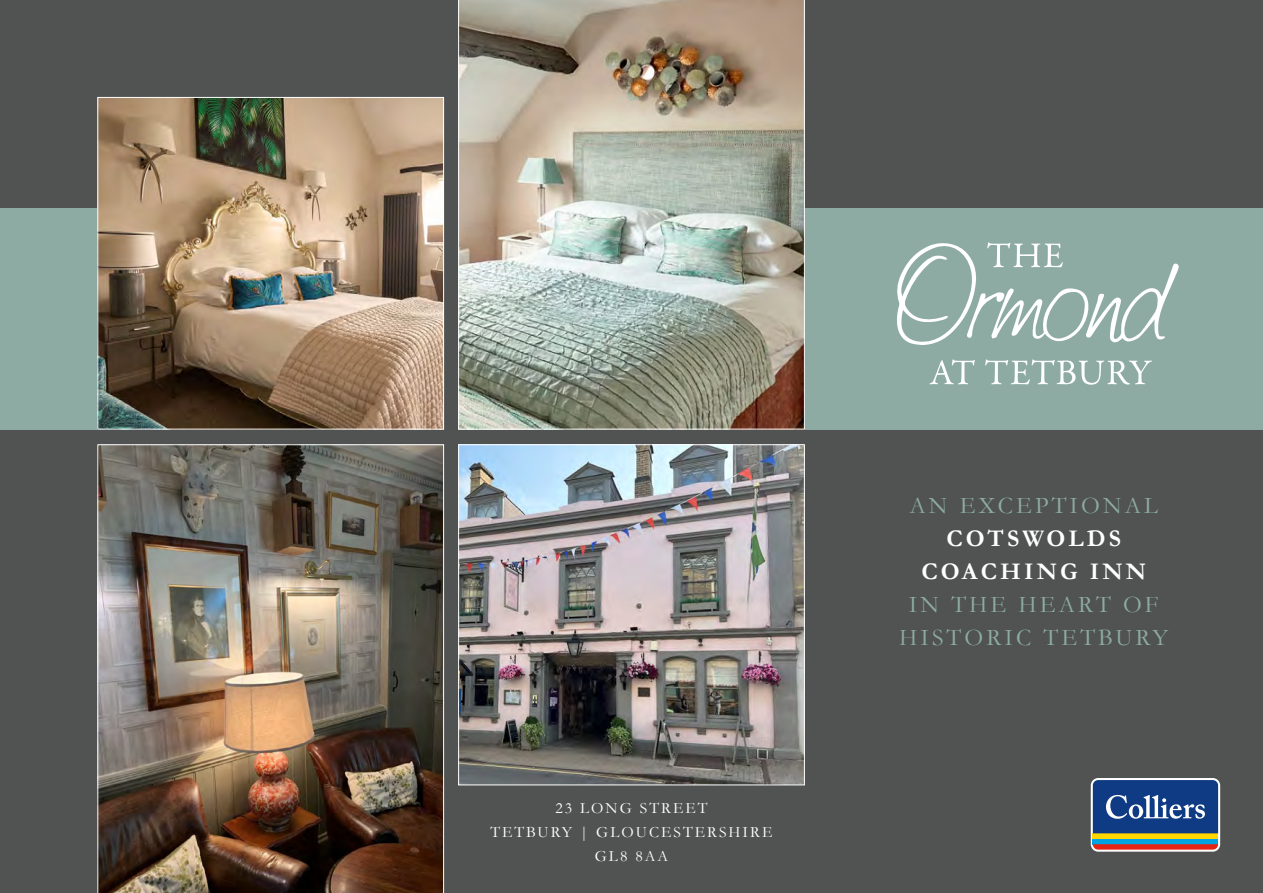
<style>
.page{position:relative;width:1263px;height:893px;background:#505352}
.page>*{position:absolute;margin:0;border:0;box-sizing:border-box;transform-origin:0 0}
.t1{font:24px/33px "Garamond";letter-spacing:.13em;color:#8daba3;text-align:center}
.t2{font:700 24px/33px "Garamond";letter-spacing:.13em;color:#fff;text-align:center}
.t3{font:15.75px/24px "Garamond";letter-spacing:.13em;color:#fff;text-align:center}
</style>
<div class="page">
<div style="left:0;top:208px;width:444px;height:221px;background:#8daba3"></div>
<div style="left:804px;top:208px;width:459px;height:221px;background:#8daba3"></div>
<svg style="left:897px;top:242px;width:282px;height:103px"></svg>
<svg style="left:929px;top:359px;width:46px;height:25px"></svg>
<svg style="left:985px;top:359px;width:167px;height:26px"></svg>
<img style="left:99px;top:99px;width:343px;height:328px">
<div style="left:97px;top:97px;width:347px;height:332px;border:1px solid #fff"></div>
<img style="left:97px;top:444px;width:347px;height:449px">
<img style="left:458px;top:0;width:347px;height:429px">
<img style="left:460px;top:446px;width:343px;height:337px">
<div style="left:458px;top:444px;width:347px;height:341px;border:1px solid #fff"></div>
<div style="left:1091px;top:778px;width:129px;height:74px;background:linear-gradient(to right,#fff,#fff);border-radius:7px"></div>
<div style="left:1093px;top:839px;width:125px;height:5px;background:#00a3e1"></div>
<div style="left:1093px;top:833px;width:125px;height:6px;background:#ffd600"></div>
<svg style="left:1093px;top:844px;width:125px;height:6px"></svg>
<svg style="left:1093px;top:780px;width:125px;height:53px;background:#285090"></svg>
<p class="t3" style="left:490px;top:796px;width:284px">23 LONG STREET<br>TETBURY | GLOUCESTERSHIRE<br>GL8 8AA</p>
<h1 class="t1" style="left:909px;top:489px;width:250px">AN EXCEPTIONAL</h1>
<h1 class="t2" style="left:921px;top:522px;width:226px">COTSWOLDS<br>COACHING INN</h1>
<h1 class="t1" style="left:899px;top:588px;width:271px">IN THE HEART OF<br>HISTORIC TETBURY</h1>
</div>
